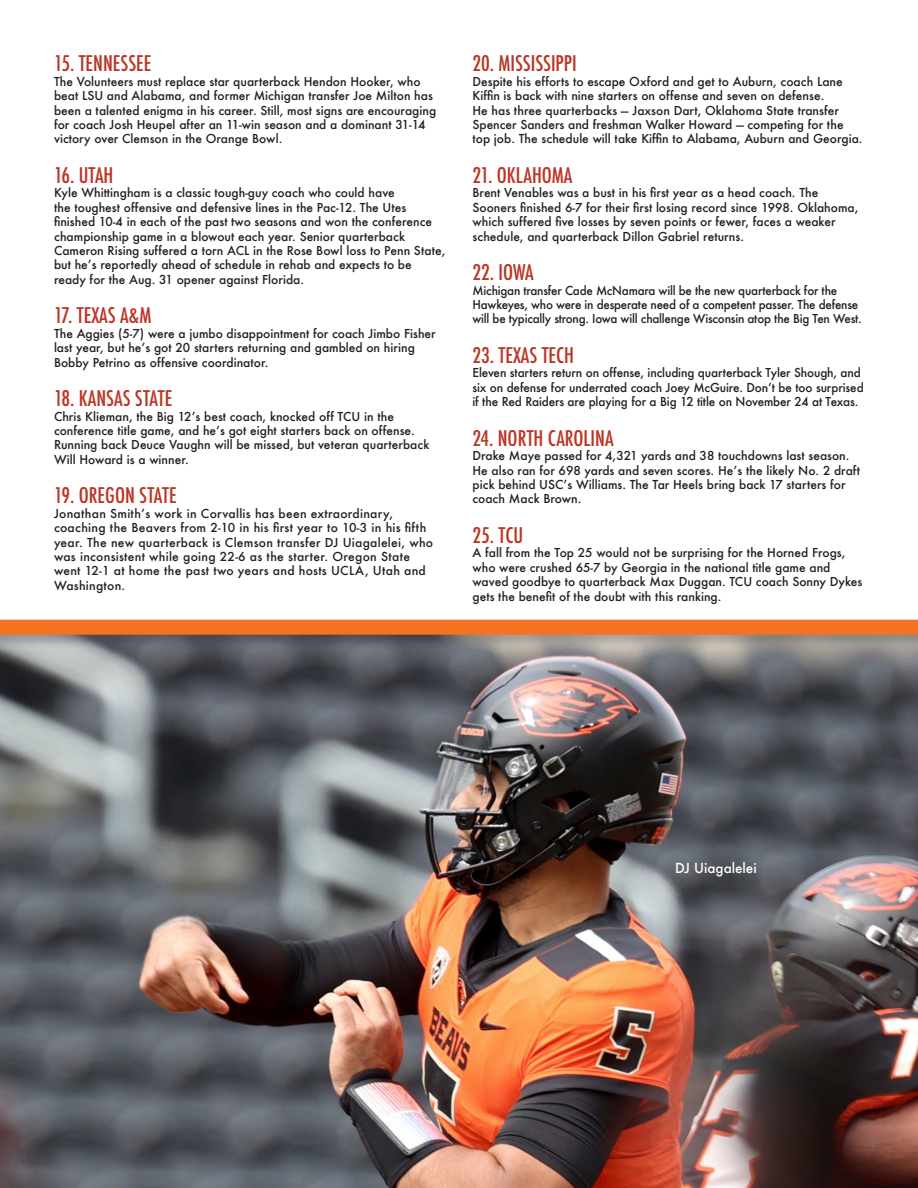
<style>
.page{position:relative;width:918px;height:1188px;background:#fff}
.page>*{position:absolute;margin:0;border:0;box-sizing:border-box;transform-origin:0 0}
.t1{font:500 condensed 21px "Futura";color:#ba3626}
.Quotes{font:500 13.5px "Futura";color:#fff}
.t2{font:500 12px/14.4px "Futura";color:#231f20}
.t3{font:500 12px/14.4px "Futura";letter-spacing:.02em;color:#231f20}
.t4{font:500 12px/14.4px "Futura";letter-spacing:-.02em;color:#231f20}
</style>
<div class="page">
<img style="left:0;top:649px;width:918px;height:539px">
<div style="left:0;top:619px;width:918px;height:30px;background:#231f20;opacity:.3"></div>
<div style="left:0;top:620px;width:918px;height:15px;background:#f47321"></div>
<h2 class="t1" style="left:54px;top:50px;width:99px">15. TENNESSEE</h2>
<p class="t2" style="left:54px;top:74px;width:384px">The Volunteers must replace star quarterback Hendon Hooker, who beat LSU and Alabama, and former Michigan transfer Joe Milton has been a talented enigma in his career. Still, most signs are encouraging for coach Josh Heupel after an 11-win season and a dominant 31-14 victory over Clemson in the Orange Bowl.</p>
<h2 class="t1" style="left:54px;top:162px;width:61px">16. UTAH</h2>
<p class="t2" style="left:54px;top:186px;width:393px">Kyle Whittingham is a classic tough-guy coach who could have<br>the toughest offensive and defensive lines in the Pac-12. The Utes finished 10-4 in each of the past two seasons and won the conference championship game in a blowout each year. Senior quarterback Cameron Rising suffered a torn ACL in the Rose Bowl loss to Penn State, but he’s reportedly ahead of schedule in rehab and expects to be ready for the Aug. 31 opener against Florida.</p>
<h2 class="t1" style="left:54px;top:302px;width:99px">17. TEXAS A&amp;M</h2>
<p class="t2" style="left:54px;top:326px;width:383px">The Aggies (5-7) were a jumbo disappointment for coach Jimbo Fisher last year, but he’s got 20 starters returning and gambled on hiring<br>Bobby Petrino as offensive coordinator.</p>
<h2 class="t1" style="left:54px;top:385px;width:120px">18. KANSAS STATE</h2>
<p class="t2" style="left:54px;top:409px;width:377px">Chris Klieman, the Big 12’s best coach, knocked off TCU in the conference title game, and he’s got eight starters back on offense.<br>Running back Deuce Vaughn will be missed, but veteran quarterback Will Howard is a winner.</p>
<h2 class="t1" style="left:54px;top:482px;width:124px">19. OREGON STATE</h2>
<p class="t3" style="left:54px;top:506px;width:381px">Jonathan Smith’s work in Corvallis has been extraordinary, coaching the Beavers from 2-10 in his first year to 10-3 in his fifth year. The new quarterback is Clemson transfer DJ Uiagalelei, who was inconsistent while going 22-6 as the starter. Oregon State went 12-1 at home the past two years and hosts UCLA, Utah and Washington.</p>
<h2 class="t1" style="left:472px;top:50px;width:106px">20. MISSISSIPPI</h2>
<p class="t2" style="left:472px;top:74px;width:392px">Despite his efforts to escape Oxford and get to Auburn, coach Lane Kiffin is back with nine starters on offense and seven on defense.<br>He has three quarterbacks — Jaxson Dart, Oklahoma State transfer Spencer Sanders and freshman Walker Howard — competing for the top job. The schedule will take Kiffin to Alabama, Auburn and Georgia.</p>
<h2 class="t1" style="left:472px;top:162px;width:102px">21. OKLAHOMA</h2>
<p class="t2" style="left:472px;top:186px;width:387px">Brent Venables was a bust in his first year as a head coach. The Sooners finished 6-7 for their first losing record since 1998. Oklahoma, which suffered five losses by seven points or fewer, faces a weaker schedule, and quarterback Dillon Gabriel returns.</p>
<h2 class="t1" style="left:472px;top:259px;width:63px">22. IOWA</h2>
<p class="t4" style="left:472px;top:283px;width:391px">Michigan transfer Cade McNamara will be the new quarterback for the<br>Hawkeyes, who were in desperate need of a competent passer. The defense will be typically strong. Iowa will challenge Wisconsin atop the Big Ten West.</p>
<h2 class="t1" style="left:472px;top:342px;width:103px">23. TEXAS TECH</h2>
<p class="t2" style="left:472px;top:366px;width:393px">Eleven starters return on offense, including quarterback Tyler Shough, and six on defense for underrated coach Joey McGuire. Don’t be too surprised if the Red Raiders are playing for a Big 12 title on November 24 at Texas.</p>
<h2 class="t1" style="left:472px;top:425px;width:143px">24. NORTH CAROLINA</h2>
<p class="t2" style="left:472px;top:448px;width:389px">Drake Maye passed for 4,321 yards and 38 touchdowns last season.<br>He also ran for 698 yards and seven scores. He’s the likely No. 2 draft pick behind USC’s Williams. The Tar Heels bring back 17 starters for coach Mack Brown.</p>
<h2 class="t1" style="left:472px;top:522px;width:52px">25. TCU</h2>
<p class="t2" style="left:472px;top:546px;width:391px">A fall from the Top 25 would not be surprising for the Horned Frogs, who were crushed 65-7 by Georgia in the national title game and waved goodbye to quarterback Max Duggan. TCU coach Sonny Dykes gets the benefit of the doubt with this ranking.</p>
<p class="Quotes" style="left:675px;top:859px;width:83px">DJ Uiagalelei</p>
</div>
